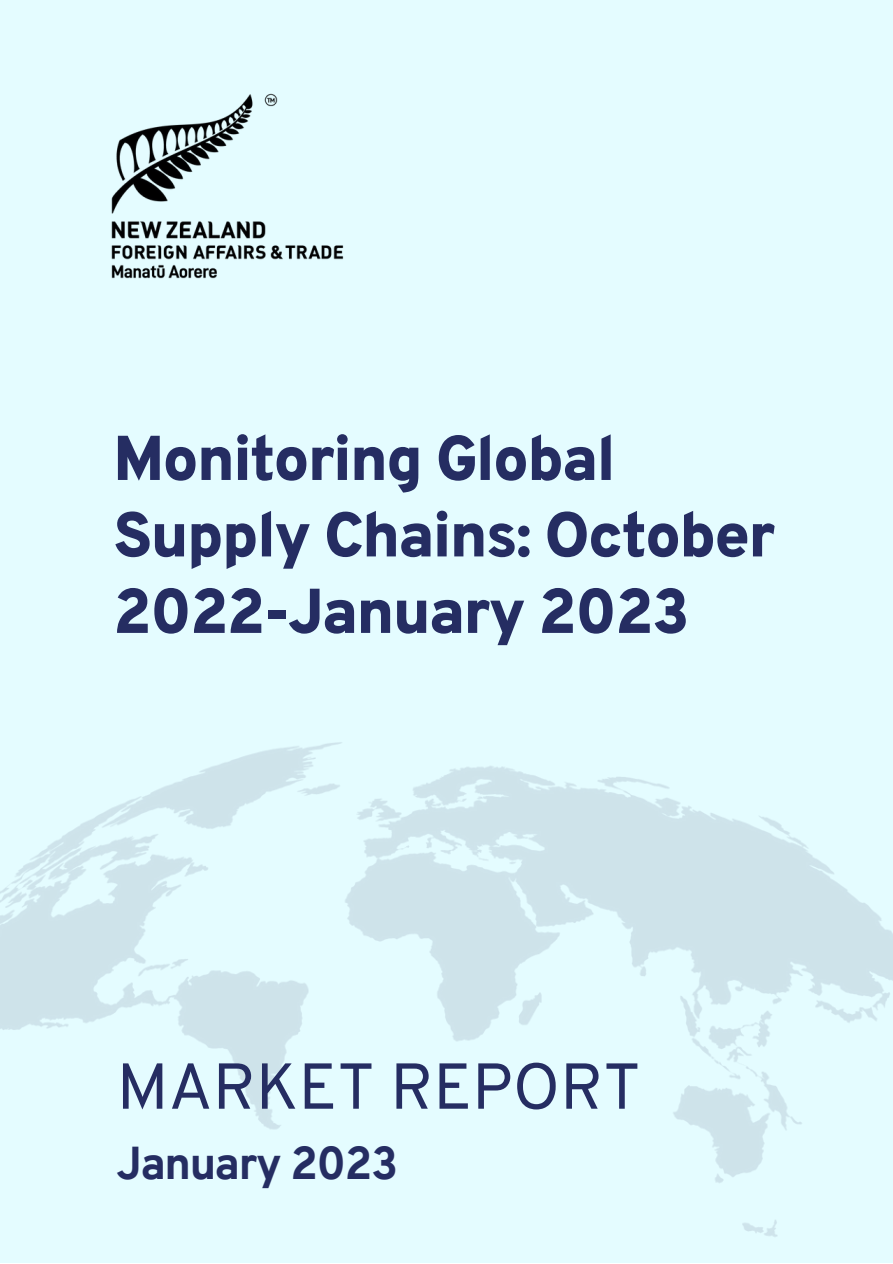
<style>
.page{position:relative;width:893px;height:1264px;background:#fff}
.page>*{position:absolute;margin:0;border:0;box-sizing:border-box;transform-origin:0 0}
.t1{font:64.65px "Overpass";color:#252d62}
.t2{font:900 63.15px/76.5px "Overpass";letter-spacing:-.03em;color:#252d62}
.t3{font:800 45px "Overpass";letter-spacing:-.03em;color:#252d62}
</style>
<div class="page">
<div style="left:0;top:0;width:892px;height:1262px;background:#e4fcff"></div>
<img style="left:111px;top:93px;width:233px;height:186px">
<img style="left:0;top:742px;width:892px;height:495px">
<p class="t2" style="left:113px;top:426px;width:663px">Monitoring Global<br>Supply Chains: October<br>2022-January 2023</p>
<p class="t1" style="left:117px;top:1060px;width:525px">MARKET REPORT</p>
<p class="t3" style="left:117px;top:1145px;width:283px">January 2023</p>
</div>
